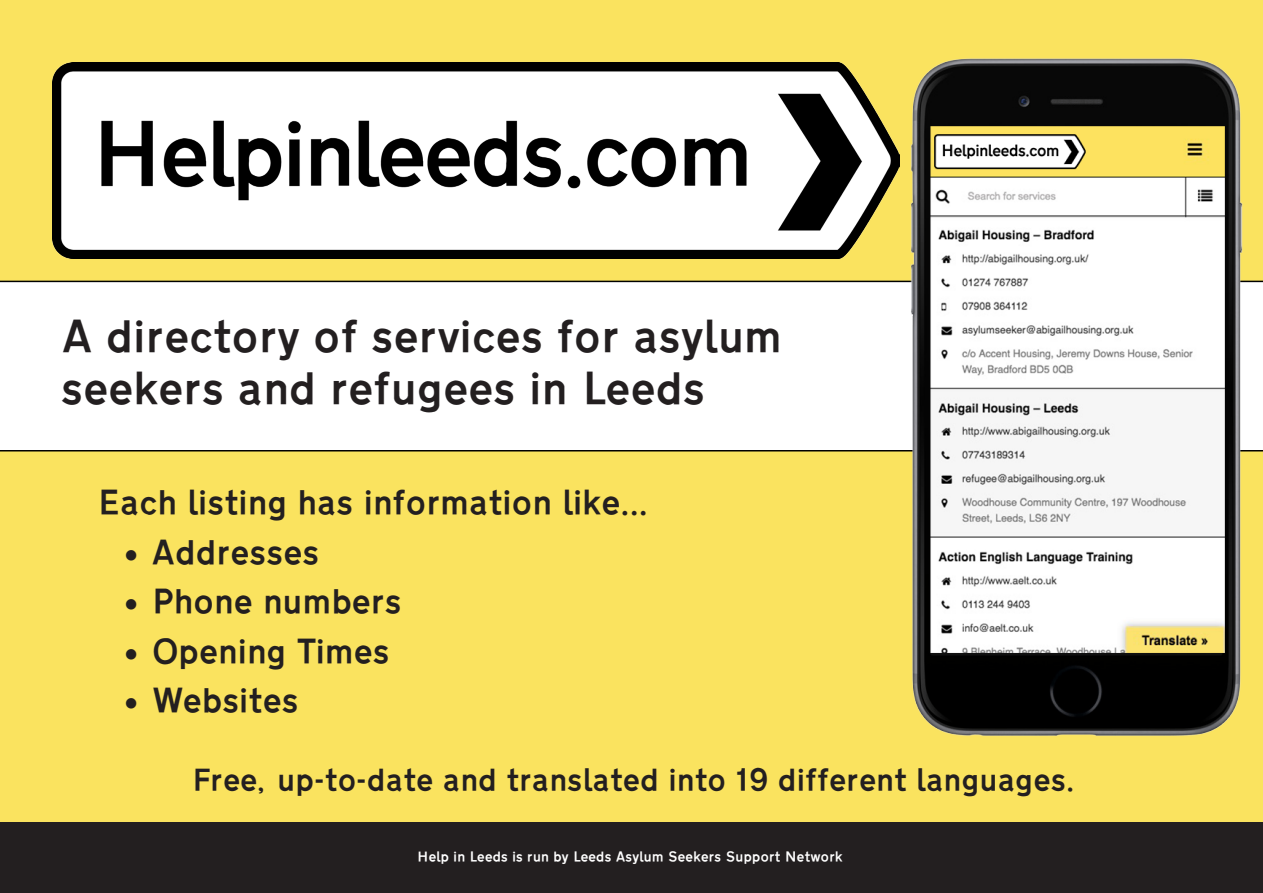
<style>
.page{position:relative;width:1263px;height:893px;background:#fff}
.page>*{position:absolute;margin:0;border:0;box-sizing:border-box;transform-origin:0 0}
.t1{font:43.5px "Transport";color:#231f20}
.t2{font:33px "Transport";color:#231f20}
.t3{font:30px "Transport";color:#231f20}
.t4{font:13.5px "Transport";color:#fff}
.s1{font-family:"Futura";font-weight:500}
</style>
<div class="page">
<div style="left:1px;top:0;width:1262px;height:893px;background:#fae35f"></div>
<div style="left:0;top:281px;width:751px;height:170px;background:#fff"></div>
<img style="left:751px;top:58px;width:512px;height:678px">
<img style="left:53px;top:62px;width:846px;height:197px">
<div style="left:0;top:822px;width:1263px;height:71px;background:#231f20"></div>
<p class="t1" style="left:62px;top:315px;width:722px">A directory of services for asylum</p>
<p class="t1" style="left:62px;top:367px;width:645px">seekers and refugees in Leeds</p>
<p class="t2" style="left:98px;top:486px;width:552px">Each listing has information like...</p>
<p class="t2" style="left:119px;top:536px;width:202px"><span class="s1">•</span> Addresses</p>
<p class="t2" style="left:119px;top:585px;width:285px"><span class="s1">•</span> Phone numbers</p>
<p class="t2" style="left:119px;top:635px;width:273px"><span class="s1">•</span> Opening Times</p>
<p class="t2" style="left:119px;top:684px;width:182px"><span class="s1">•</span> Websites</p>
<p class="t3" style="left:192px;top:764px;width:884px">Free, up-to-date and translated into 19 different languages.</p>
<p class="t4" style="left:417px;top:850px;width:427px">Help in Leeds is run by Leeds Asylum Seekers Support Network</p>
</div>
